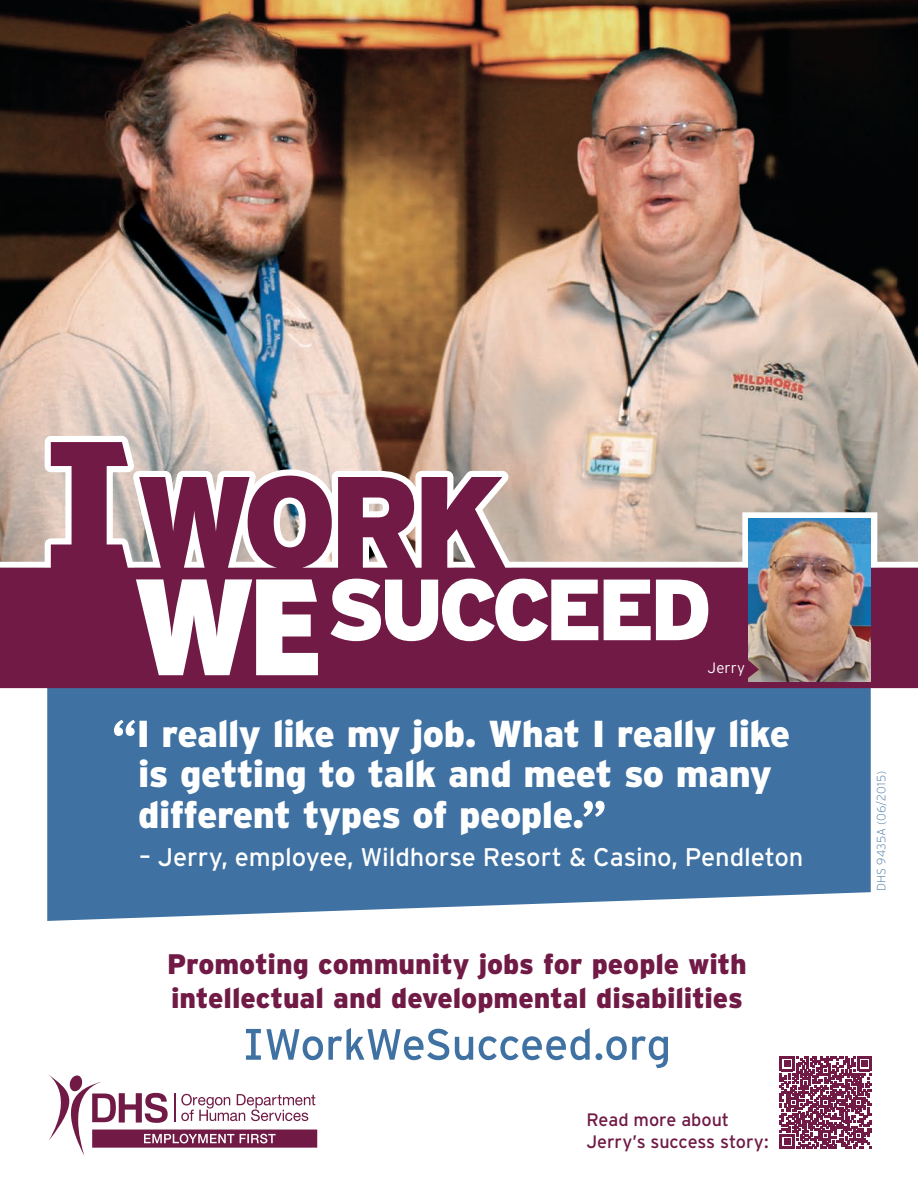
<style>
.page{position:relative;width:918px;height:1188px;background:#fff}
.page>*{position:absolute;margin:0;border:0;box-sizing:border-box;transform-origin:0 0}
.t1{font:900 37.5px/40.5px "Interstate";letter-spacing:-.015em;color:#fff}
.t2{font:900 28.2px/33.9px "Interstate";color:#701a45}
.t3{font:25.5px "Interstate";letter-spacing:-.005em;color:#fff}
.t4{font:18px/21.6px "Interstate";letter-spacing:-.005em;color:#701a45}
.t5{font:300 15px "Interstate";letter-spacing:.005em;color:#fff}
.body{font:200 12px "Interstate";letter-spacing:.015em;color:#3f71a2}
.s1{font-family:"Andale Sans";font-weight:700;font-size:52.5px}
</style>
<div class="page">
<svg style="left:47px;top:688px;width:824px;height:233px;background:#4b79a7"></svg>
<img style="left:0;top:0;width:918px;height:442px">
<svg style="left:39px;top:353px;width:490px;height:89px;background:#c6b2a6"></svg>
<svg style="left:0;top:442px;width:918px;height:246px;background:#9e6c7d"></svg>
<svg style="left:136px;top:579px;width:182px;height:96px"></svg>
<svg style="left:330px;top:579px;width:378px;height:62px"></svg>
<img style="left:739px;top:509px;width:141px;height:170px">
<svg style="left:246px;top:1028px;width:422px;height:40px"></svg>
<svg style="left:780px;top:1057px;width:92px;height:92px"></svg>
<svg style="left:48px;top:1074px;width:269px;height:82px"></svg>
<p class="t5" style="left:708px;top:659px;width:39px">Jerry</p>
<p class="t1" style="left:138px;top:713px;width:654px;text-indent:-27px"><span class="s1">“</span>I really like my job. What I really like is getting to talk and meet so many different types of people.<span class="s1">”</span></p>
<p class="t3" style="left:139px;top:841px;width:666px">– Jerry, employee, Wildhorse Resort &amp; Casino, Pendleton</p>
<p class="t2" style="left:167px;top:947px;width:581px">Promoting community jobs for people with intellectual and developmental disabilities</p>
<p class="t4" style="left:586px;top:1109px;width:184px">Read more about<br>Jerry’s success story:</p>
<p class="body" style="left:874px;top:891px;width:122px;rotate:-90deg">DHS 9435A (06/2015)</p>
</div>
